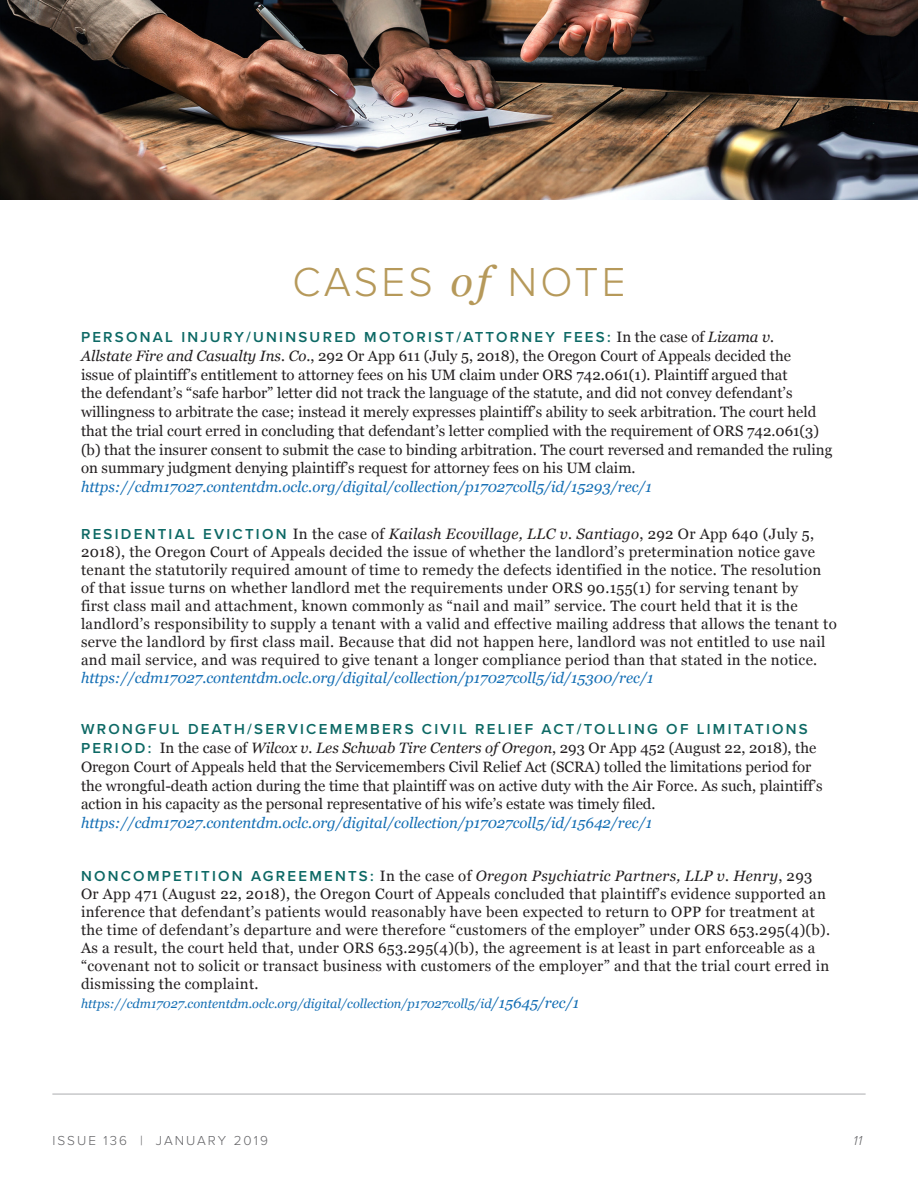
<style>
.page{position:relative;width:918px;height:1188px;background:#fff}
.page>*{position:absolute;margin:0;border:0;box-sizing:border-box;transform-origin:0 0}
.Large_Header{font:300 42px "Proxima Nova";letter-spacing:.08em;color:#b6995a}
.body{font:15px/18.1px "Georgia";letter-spacing:.02em;color:#231f20}
.body-2{font:15px/18.8px "Georgia";color:#231f20}
.t1{font:300 13.5px "Proxima Nova";letter-spacing:.15em;color:#636366}
.t2{font:italic 300 13.5px "Proxima Nova";color:#636366}
.body-3{font:italic 12.75px "Georgia";color:#136eb4}
.s1{font-family:"Georgia";font-weight:400;font-style:italic}
.s2{font-family:"Proxima Nova";font-weight:600;color:#0d6965}
.s3{font-style:italic}
.s4{font-style:italic;color:#136eb4}
.s5{font-size:15px}
</style>
<div class="page">
<hr style="left:52px;top:1093px;width:814px;height:2px;background:#c7c8ca">
<img style="left:0;top:0;width:918px;height:200px">
<p class="Large_Header" style="left:292px;top:259px;width:335px">CASES <span class="s1">of</span> NOTE</p>
<p class="body-2" style="left:81px;top:327px;width:753px"><span class="s2">PERSONAL INJURY/UNINSURED MOTORIST/ATTORNEY FEES:</span> In the case of <span class="s3">Lizama v.<br>Allstate Fire and Casualty Ins. Co</span>., 292 Or App 611 (July 5, 2018), the Oregon Court of Appeals decided the<br>issue of plaintiff’s entitlement to attorney fees on his UM claim under ORS 742.061(1). Plaintiff argued that<br>the defendant’s “safe harbor” letter did not track the language of the statute, and did not convey defendant’s willingness to arbitrate the case; instead it merely expresses plaintiff’s ability to seek arbitration. The court held that the trial court erred in concluding that defendant’s letter complied with the requirement of ORS 742.061(3) (b) that the insurer consent to submit the case to binding arbitration. The court reversed and remanded the ruling on summary judgment denying plaintiff’s request for attorney fees on his UM claim. <span class="s4">https://cdm17027.contentdm.oclc.org/digital/collection/p17027coll5/id/15293/rec/1</span></p>
<p class="body" style="left:81px;top:524px;width:757px"><span class="s2">RESIDENTIAL EVICTION</span> In the case of <span class="s3">Kailash Ecovillage, LLC v. Santiago</span>, 292 Or App 640 (July 5, 2018), the Oregon Court of Appeals decided the issue of whether the landlord’s pretermination notice gave tenant the statutorily required amount of time to remedy the defects identified in the notice. The resolution of that issue turns on whether landlord met the requirements under ORS 90.155(1) for serving tenant by<br>first class mail and attachment, known commonly as “nail and mail” service. The court held that it is the landlord’s responsibility to supply a tenant with a valid and effective mailing address that allows the tenant to serve the landlord by first class mail. Because that did not happen here, landlord was not entitled to use nail and mail service, and was required to give tenant a longer compliance period than that stated in the notice. <span class="s4">https://cdm17027.contentdm.oclc.org/digital/collection/p17027coll5/id/15300/rec/1</span></p>
<p class="body-2" style="left:81px;top:719px;width:743px"><span class="s2">WRONGFUL DEATH/SERVICEMEMBERS CIVIL RELIEF ACT/TOLLING OF LIMITATIONS PERIOD:</span> In the case of <span class="s3">Wilcox v. Les Schwab Tire Centers of Oregon</span>, 293 Or App 452 (August 22, 2018), the Oregon Court of Appeals held that the Servicemembers Civil Relief Act (SCRA) tolled the limitations period for the wrongful-death action during the time that plaintiff was on active duty with the Air Force. As such, plaintiff’s action in his capacity as the personal representative of his wife’s estate was timely filed. <span class="s4">https://cdm17027.contentdm.oclc.org/digital/collection/p17027coll5/id/15642/rec/1</span></p>
<p class="body" style="left:81px;top:867px;width:751px"><span class="s2">NONCOMPETITION AGREEMENTS:</span> In the case of <span class="s3">Oregon Psychiatric Partners, LLP v. Henry</span>, 293<br>Or App 471 (August 22, 2018), the Oregon Court of Appeals concluded that plaintiff’s evidence supported an inference that defendant’s patients would reasonably have been expected to return to OPP for treatment at the time of defendant’s departure and were therefore “customers of the employer” under ORS 653.295(4)(b).<br>As a result, the court held that, under ORS 653.295(4)(b), the agreement is at least in part enforceable as a “covenant not to solicit or transact business with customers of the employer” and that the trial court erred in dismissing the complaint.</p>
<p class="body-3" style="left:81px;top:994px;width:500px">https://cdm17027.contentdm.oclc.org/digital/collection/p17027coll5/id<span class="s5">/15645/rec/1</span></p>
<p class="t1" style="left:52px;top:1133px;width:217px">ISSUE 136 | JANUARY 2019</p>
<p class="t2" style="left:853px;top:1134px;width:10px">11</p>
</div>
